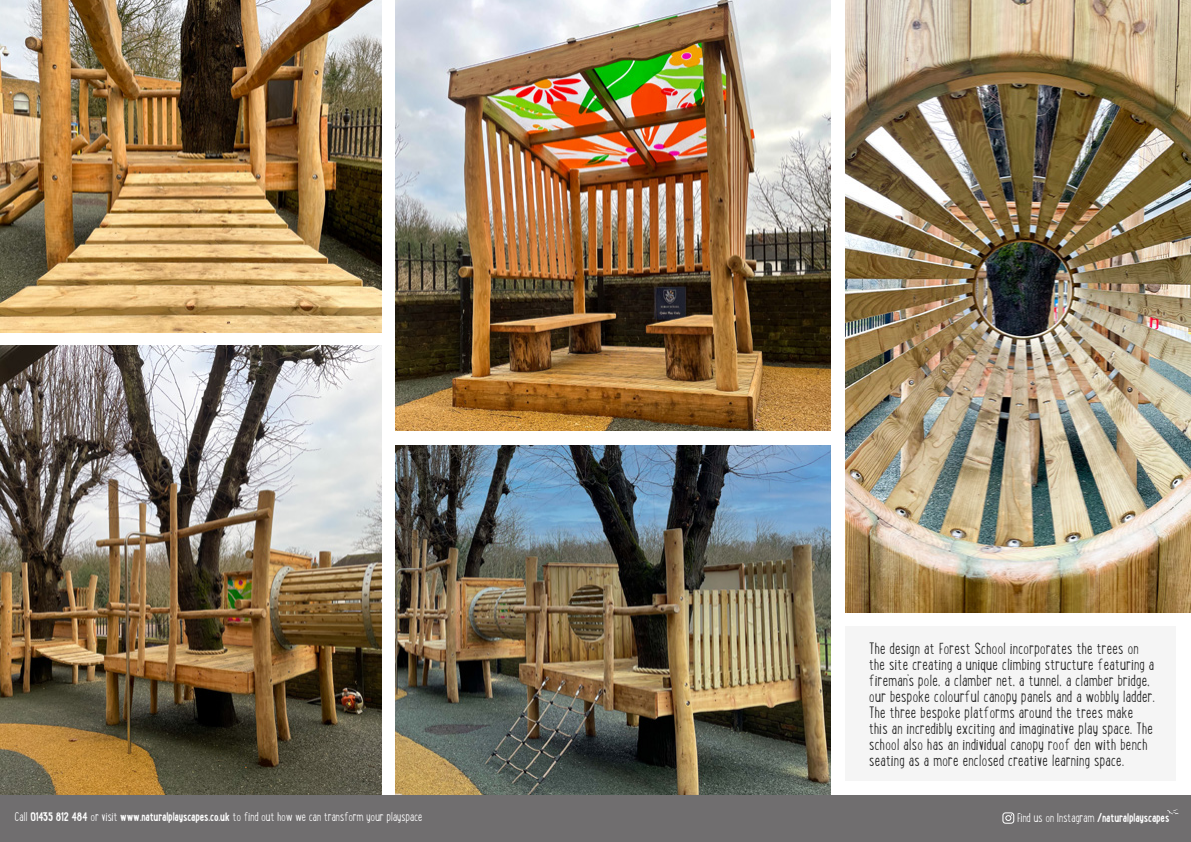
<style>
.page{position:relative;width:1191px;height:842px;background:#fff}
.page>*{position:absolute;margin:0;border:0;box-sizing:border-box;transform-origin:0 0}
.t1{font:300 14px/16px "Lunch Box W01";letter-spacing:-.01em;color:#262626}
.t2{font:300 11px "Lunch Box W01";letter-spacing:-.025em;color:#fff}
.t3{font:700 11px "Lunch Box W01";letter-spacing:-.025em;color:#fff}
.s1{font-weight:700}
.s2{font-weight:300}
</style>
<div class="page">
<img style="left:395px;top:445px;width:436px;height:350px">
<img style="left:395px;top:0;width:436px;height:431px">
<img style="left:845px;top:0;width:346px;height:612px">
<div style="left:845px;top:626px;width:330px;height:154px;background:#f5f5f5"></div>
<img style="left:0;top:346px;width:381px;height:449px">
<img style="left:0;top:0;width:381px;height:332px">
<div style="left:581px;top:795px;width:610px;height:47px;background:#706e6f"></div>
<svg style="left:1002px;top:812px;width:12px;height:12px"></svg>
<svg style="left:1167px;top:809px;width:11px;height:5px"></svg>
<div style="left:0;top:795px;width:609px;height:47px;background:#706e6f"></div>
<p class="t2" style="left:15px;top:810px;width:409px">Call <span class="s1">01435 812 484</span> or visit <span class="s1">www.naturalplayscapes.co.uk</span> to find out how we can transform your playspace</p>
<p class="t1" style="left:868px;top:640px;width:288px">The design at Forest School incorporates the trees on the site creating a unique climbing structure featuring a fireman’s pole, a clamber net, a tunnel, a clamber bridge, our bespoke colourful canopy panels and a wobbly ladder.<br>The three bespoke platforms around the trees make this an incredibly exciting and imaginative play space. The school also has an individual canopy roof den with bench seating as a more enclosed creative learning space.</p>
<p class="t3" style="left:1016px;top:811px;width:154px"><span class="s2">Find us on Instagram</span> /naturalplayscapes</p>
</div>
